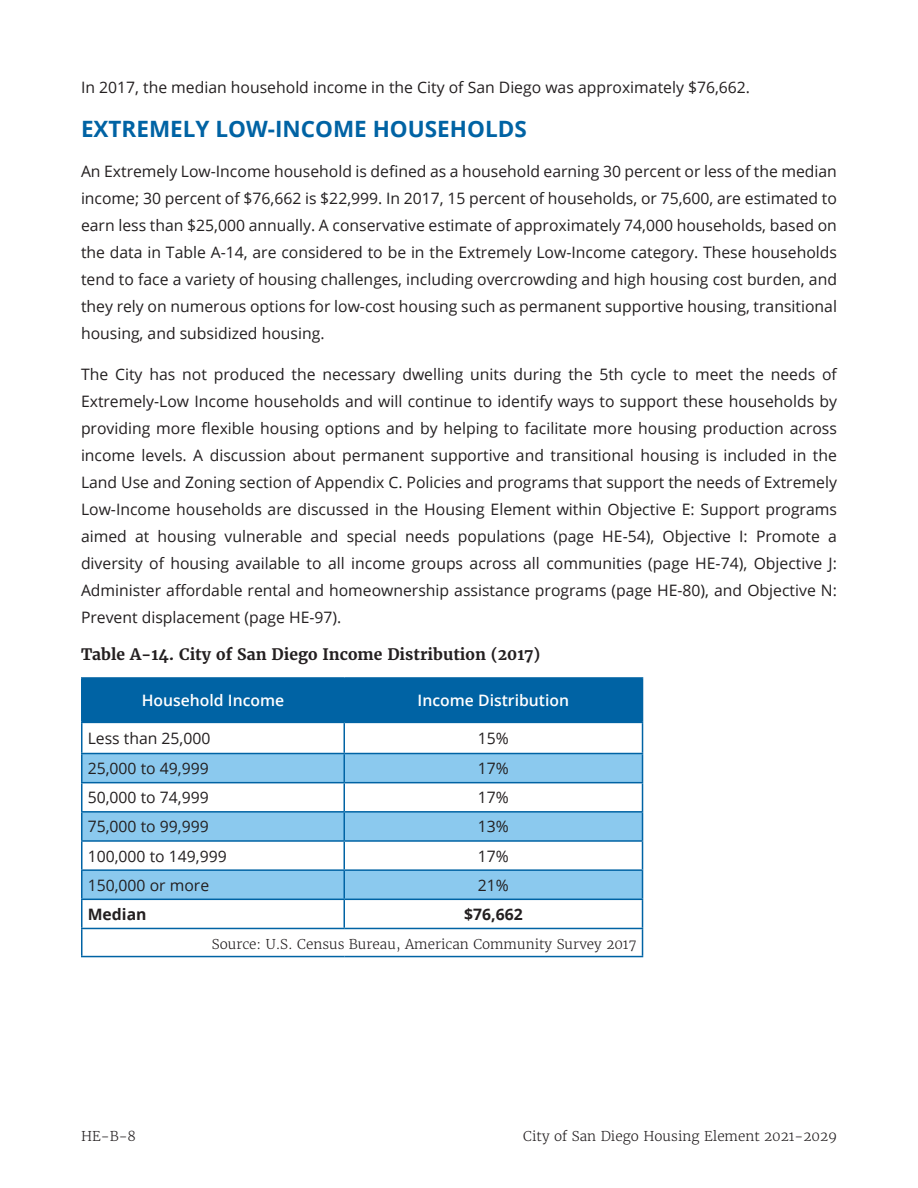
<style>
.page{position:relative;width:918px;height:1188px;background:#fff}
.page>*{position:absolute;margin:0;border:0;box-sizing:border-box;transform-origin:0 0}
.Header_4{font:700 22.5px "Open Sans";color:#0063a4}
.Body{font:15.75px/27px "Open Sans";color:#231f20;text-align:justify}
.Table{font:15.75px "Open Sans";color:#231f20}
.Body-2{font:700 15.75px "Merriweather";color:#231f20}
.Table-2{font:600 15.75px "Open Sans";color:#fff}
.Table-3{font:700 15.75px "Open Sans";color:#231f20}
.t1{font:300 13.5px "Merriweather";color:#231f20}
</style>
<div class="page">
<div style="left:82px;top:679px;width:560px;height:43px;background:#0063a4"></div>
<svg style="left:82px;top:723px;width:560px;height:205px"></svg>
<svg style="left:82px;top:754px;width:560px;height:145px;fill:#8bc9ee"></svg>
<hr style="left:81px;top:677px;width:263px;height:2px;background:#0063a4">
<hr style="left:81px;top:679px;width:1px;height:43px;background:#0063a4">
<hr style="left:344px;top:677px;width:299px;height:2px;background:#0063a4">
<hr style="left:344px;top:679px;width:1px;height:43px;background:#0063a4">
<hr style="left:642px;top:679px;width:1px;height:43px;background:#0063a4">
<hr style="left:81px;top:722px;width:263px;height:1px;background:#0063a4">
<hr style="left:344px;top:722px;width:299px;height:1px;background:#0063a4">
<hr style="left:81px;top:723px;width:1px;height:30px;background:#0063a4">
<hr style="left:344px;top:723px;width:1px;height:30px;background:#0063a4">
<hr style="left:642px;top:723px;width:1px;height:30px;background:#0063a4">
<hr style="left:81px;top:753px;width:263px;height:1px;background:#0063a4">
<hr style="left:344px;top:753px;width:299px;height:1px;background:#0063a4">
<hr style="left:81px;top:782px;width:263px;height:1px;background:#0063a4">
<hr style="left:344px;top:782px;width:299px;height:1px;background:#0063a4">
<hr style="left:81px;top:811px;width:263px;height:2px;background:#0063a4">
<hr style="left:344px;top:811px;width:299px;height:2px;background:#0063a4">
<hr style="left:81px;top:840px;width:263px;height:2px;background:#0063a4">
<hr style="left:344px;top:840px;width:299px;height:2px;background:#0063a4">
<hr style="left:81px;top:869px;width:263px;height:2px;background:#0063a4">
<hr style="left:344px;top:869px;width:299px;height:2px;background:#0063a4">
<hr style="left:81px;top:899px;width:263px;height:1px;background:#0063a4">
<hr style="left:344px;top:899px;width:299px;height:1px;background:#0063a4">
<svg style="left:344px;top:754px;width:1px;height:174px"></svg>
<hr style="left:81px;top:928px;width:263px;height:1px;background:#0063a4">
<svg style="left:81px;top:754px;width:1px;height:202px"></svg>
<hr style="left:344px;top:928px;width:299px;height:1px;background:#0063a4">
<svg style="left:642px;top:754px;width:1px;height:202px"></svg>
<hr style="left:81px;top:956px;width:263px;height:1px;background:#0063a4">
<hr style="left:344px;top:956px;width:299px;height:1px;background:#0063a4">
<p class="Body" style="left:81px;top:73px;width:671px">In 2017, the median household income in the City of San Diego was approximately $76,662.</p>
<p class="Header_4" style="left:81px;top:112px;width:447px">EXTREMELY LOW-INCOME HOUSEHOLDS</p>
<p class="Body" style="left:81px;top:157px;width:758px">An Extremely Low-Income household is defined as a household earning 30 percent or less of the median income; 30 percent of $76,662 is $22,999. In 2017, 15 percent of households, or 75,600, are estimated to earn less than $25,000 annually. A conservative estimate of approximately 74,000 households, based on the data in Table A-14, are considered to be in the Extremely Low-Income category. These households tend to face a variety of housing challenges, including overcrowding and high housing cost burden, and they rely on numerous options for low-cost housing such as permanent supportive housing, transitional housing, and subsidized housing.</p>
<p class="Body" style="left:81px;top:360px;width:758px">The City has not produced the necessary dwelling units during the 5th cycle to meet the needs of Extremely-Low Income households and will continue to identify ways to support these households by providing more flexible housing options and by helping to facilitate more housing production across income levels. A discussion about permanent supportive and transitional housing is included in the Land Use and Zoning section of Appendix C. Policies and programs that support the needs of Extremely Low-Income households are discussed in the Housing Element within Objective E: Support programs aimed at housing vulnerable and special needs populations (page HE-54), Objective I: Promote a diversity of housing available to all income groups across all communities (page HE-74), Objective J:<br>Administer affordable rental and homeownership assistance programs (page HE-80), and Objective N:<br>Prevent displacement (page HE-97).</p>
<p class="Body-2" style="left:81px;top:644px;width:461px">Table A-14. City of San Diego Income Distribution (2017)</p>
<p class="Table-2" style="left:142px;top:690px;width:144px">Household Income</p>
<p class="Table-2" style="left:418px;top:690px;width:153px">Income Distribution</p>
<p class="Table" style="left:88px;top:727px;width:124px">Less than 25,000</p>
<p class="Table" style="left:478px;top:727px;width:32px">15%</p>
<p class="Table" style="left:88px;top:758px;width:123px">25,000 to 49,999</p>
<p class="Table" style="left:478px;top:758px;width:32px">17%</p>
<p class="Table" style="left:88px;top:787px;width:123px">50,000 to 74,999</p>
<p class="Table" style="left:478px;top:787px;width:32px">17%</p>
<p class="Table" style="left:88px;top:816px;width:123px">75,000 to 99,999</p>
<p class="Table" style="left:478px;top:816px;width:32px">13%</p>
<p class="Table" style="left:88px;top:845px;width:141px">100,000 to 149,999</p>
<p class="Table" style="left:478px;top:845px;width:32px">17%</p>
<p class="Table" style="left:88px;top:874px;width:123px">150,000 or more</p>
<p class="Table" style="left:478px;top:874px;width:32px">21%</p>
<p class="Table-3" style="left:88px;top:903px;width:60px">Median</p>
<p class="Table-3" style="left:464px;top:903px;width:60px">$76,662</p>
<p class="t1" style="left:212px;top:936px;width:426px">Source: U.S. Census Bureau, American Community Survey 2017</p>
<p class="t1" style="left:81px;top:1128px;width:57px">HE-B-8</p>
<p class="t1" style="left:523px;top:1128px;width:315px">City of San Diego Housing Element 2021-2029</p>
</div>
